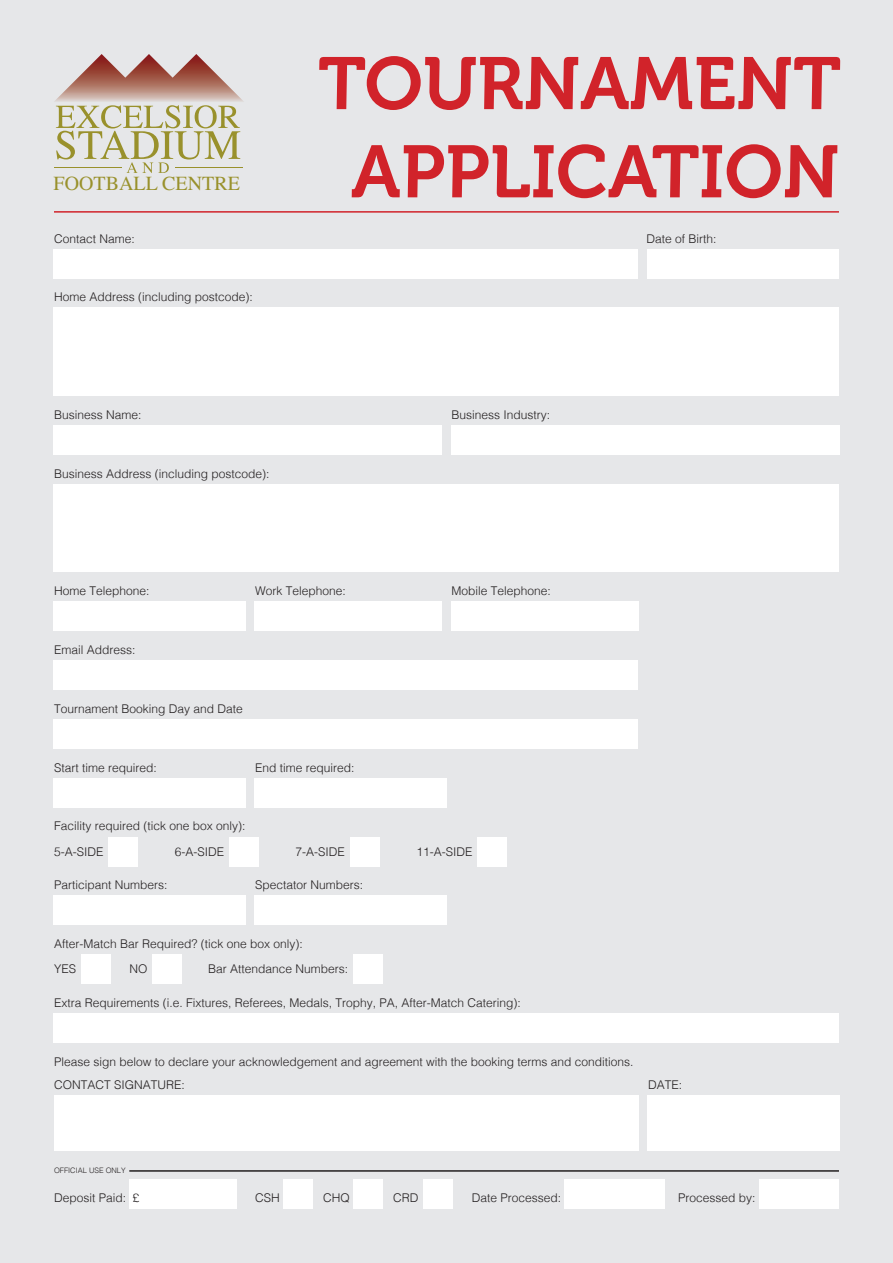
<style>
.page{position:relative;width:893px;height:1263px;background:#e6e7e9}
.page>*{position:absolute;margin:0;border:0;box-sizing:border-box;transform-origin:0 0}
.t1{font:73.5px "Museo 700";color:#d1232a}
.t2{font:19.95px "Times";color:#aaa131}
.t3{font:300 12px "Helvetica";color:#231f20}
.t4{font:300 7.5px "Helvetica";color:#231f20}
</style>
<div class="page">
<div style="left:54px;top:1013px;width:785px;height:29px;background:#fff"></div>
<div style="left:760px;top:1180px;width:79px;height:29px;background:#fff"></div>
<div style="left:564px;top:1180px;width:101px;height:29px;background:#fff"></div>
<div style="left:283px;top:1180px;width:30px;height:29px;background:#fff"></div>
<div style="left:354px;top:1180px;width:29px;height:29px;background:#fff"></div>
<div style="left:423px;top:1180px;width:29px;height:29px;background:#fff"></div>
<div style="left:129px;top:1180px;width:108px;height:29px;background:#fff"></div>
<div style="left:108px;top:837px;width:30px;height:29px;background:#fff"></div>
<div style="left:229px;top:837px;width:30px;height:29px;background:#fff"></div>
<div style="left:350px;top:837px;width:29px;height:29px;background:#fff"></div>
<div style="left:478px;top:837px;width:29px;height:29px;background:#fff"></div>
<div style="left:54px;top:896px;width:192px;height:29px;background:#fff"></div>
<div style="left:255px;top:896px;width:192px;height:29px;background:#fff"></div>
<div style="left:54px;top:778px;width:192px;height:29px;background:#fff"></div>
<div style="left:255px;top:778px;width:192px;height:29px;background:#fff"></div>
<svg style="left:56px;top:105px;width:184px;height:68px"></svg>
<hr style="left:54px;top:167px;width:68px;height:1px;background:#aaa131">
<hr style="left:175px;top:167px;width:68px;height:1px;background:#aaa131">
<img style="left:54px;top:54px;width:190px;height:48px">
<hr style="left:54px;top:211px;width:785px;height:2px;background:#d1232a">
<div style="left:54px;top:719px;width:584px;height:29px;background:#fff"></div>
<div style="left:54px;top:660px;width:584px;height:30px;background:#fff"></div>
<div style="left:54px;top:1095px;width:584px;height:55px;background:#fff"></div>
<div style="left:647px;top:1095px;width:192px;height:55px;background:#fff"></div>
<div style="left:54px;top:602px;width:192px;height:29px;background:#fff"></div>
<div style="left:255px;top:602px;width:187px;height:29px;background:#fff"></div>
<div style="left:451px;top:602px;width:187px;height:29px;background:#fff"></div>
<div style="left:54px;top:249px;width:584px;height:29px;background:#fff"></div>
<div style="left:647px;top:249px;width:192px;height:29px;background:#fff"></div>
<div style="left:54px;top:308px;width:785px;height:29px;background:#fff"></div>
<div style="left:54px;top:337px;width:785px;height:29px;background:#fff"></div>
<div style="left:54px;top:366px;width:785px;height:30px;background:#fff"></div>
<div style="left:54px;top:484px;width:785px;height:29px;background:#fff"></div>
<div style="left:54px;top:513px;width:785px;height:30px;background:#fff"></div>
<div style="left:54px;top:543px;width:785px;height:29px;background:#fff"></div>
<div style="left:54px;top:425px;width:388px;height:30px;background:#fff"></div>
<div style="left:451px;top:425px;width:388px;height:30px;background:#fff"></div>
<hr style="left:129px;top:1170px;width:710px;height:2px;background:#231f20">
<div style="left:81px;top:954px;width:30px;height:30px;background:#fff"></div>
<div style="left:153px;top:954px;width:29px;height:30px;background:#fff"></div>
<div style="left:354px;top:954px;width:29px;height:30px;background:#fff"></div>
<h2 class="t2" style="left:54px;top:165px;width:188px">FOOTBALL CENTRE</h2>
<p class="t1" style="left:317px;top:43px;width:526px">TOURNAMENT</p>
<p class="t1" style="left:351px;top:131px;width:491px">APPLICATION</p>
<p class="t3" style="left:54px;top:228px;width:82px">Contact Name:</p>
<p class="t3" style="left:646px;top:228px;width:72px">Date of Birth:</p>
<p class="t3" style="left:54px;top:287px;width:200px">Home Address (including postcode):</p>
<p class="t3" style="left:54px;top:404px;width:89px">Business Name:</p>
<p class="t3" style="left:452px;top:404px;width:100px">Business Industry:</p>
<p class="t3" style="left:54px;top:463px;width:217px">Business Address (including postcode):</p>
<p class="t3" style="left:54px;top:581px;width:97px">Home Telephone:</p>
<p class="t3" style="left:255px;top:581px;width:92px">Work Telephone:</p>
<p class="t3" style="left:452px;top:581px;width:101px">Mobile Telephone:</p>
<p class="t3" style="left:54px;top:639px;width:83px">Email Address:</p>
<p class="t3" style="left:54px;top:698px;width:190px">Tournament Booking Day and Date</p>
<p class="t3" style="left:54px;top:757px;width:104px">Start time required:</p>
<p class="t3" style="left:255px;top:757px;width:101px">End time required:</p>
<p class="t3" style="left:54px;top:816px;width:193px">Facility required (tick one box only):</p>
<p class="t3" style="left:54px;top:841px;width:51px">5-A-SIDE</p>
<p class="t3" style="left:175px;top:841px;width:51px">6-A-SIDE</p>
<p class="t3" style="left:296px;top:841px;width:51px">7-A-SIDE</p>
<p class="t3" style="left:416px;top:841px;width:58px">11-A-SIDE</p>
<p class="t3" style="left:54px;top:875px;width:115px">Participant Numbers:</p>
<p class="t3" style="left:255px;top:875px;width:110px">Spectator Numbers:</p>
<p class="t3" style="left:54px;top:933px;width:250px">After-Match Bar Required? (tick one box only):</p>
<p class="t3" style="left:54px;top:959px;width:23px">YES</p>
<p class="t3" style="left:129px;top:959px;width:19px">NO</p>
<p class="t3" style="left:208px;top:959px;width:142px">Bar Attendance Numbers:</p>
<p class="t3" style="left:54px;top:992px;width:468px">Extra Requirements (i.e. Fixtures, Referees, Medals, Trophy, PA, After-Match Catering):</p>
<p class="t3" style="left:54px;top:1051px;width:581px">Please sign below to declare your acknowledgement and agreement with the booking terms and conditions.</p>
<p class="t3" style="left:54px;top:1074px;width:132px">CONTACT SIGNATURE:</p>
<p class="t3" style="left:648px;top:1074px;width:36px">DATE:</p>
<p class="t4" style="left:54px;top:1164px;width:73px">OFFICIAL USE ONLY</p>
<p class="t3" style="left:54px;top:1187px;width:87px">Deposit Paid: £</p>
<p class="t3" style="left:255px;top:1187px;width:26px">CSH</p>
<p class="t3" style="left:323px;top:1187px;width:28px">CHQ</p>
<p class="t3" style="left:393px;top:1187px;width:27px">CRD</p>
<p class="t3" style="left:472px;top:1187px;width:91px">Date Processed:</p>
<p class="t3" style="left:678px;top:1187px;width:79px">Processed by:</p>
</div>
